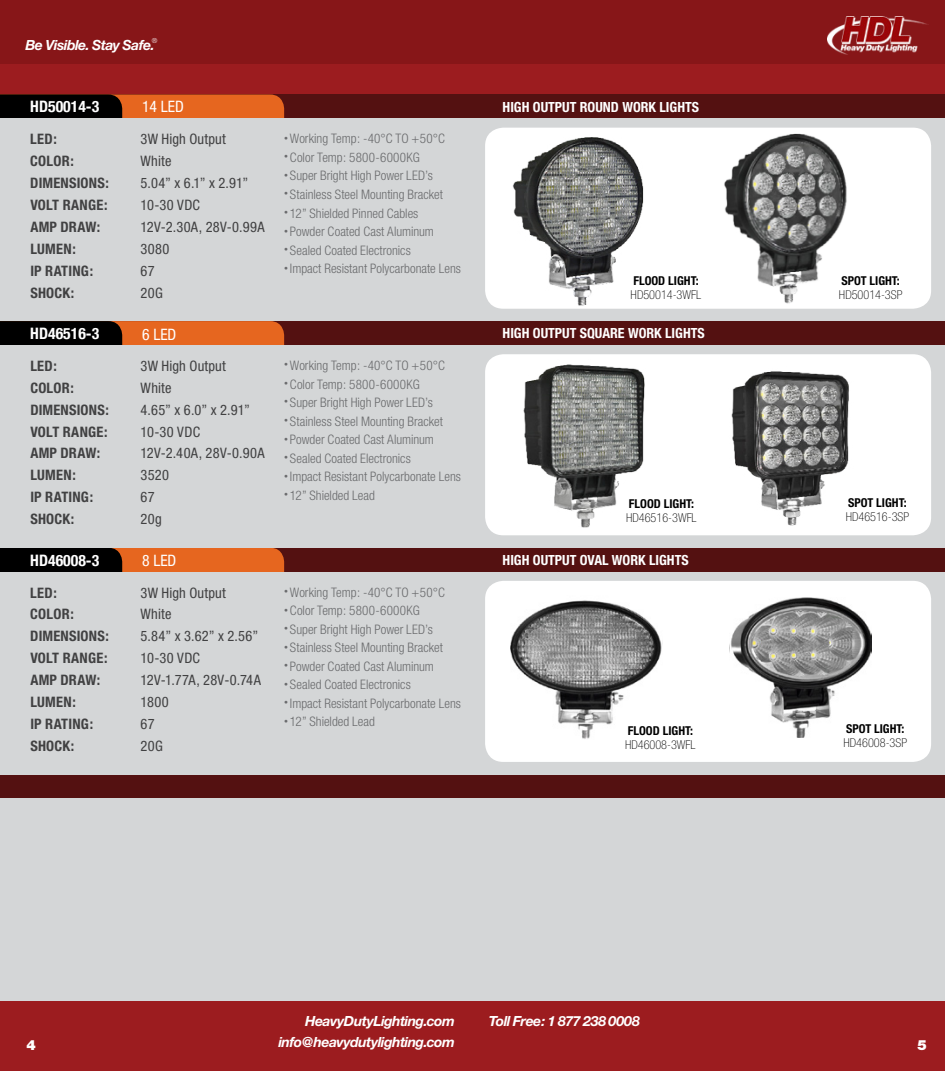
<style>
.page{position:relative;width:945px;height:1071px;background:#9c1c1f}
.page>*{position:absolute;margin:0;border:0;box-sizing:border-box;transform-origin:0 0}
.t1{font:700 condensed 15.75px "Helvetica Neue";color:#fff}
.t2{font:condensed 15.75px "Helvetica Neue";color:#fff}
.t3{font:condensed 14.35px "Helvetica Neue";letter-spacing:.015em;color:#414142}
.t4{font:700 condensed 14.35px "Helvetica Neue";letter-spacing:.015em;color:#414142}
.t5{font:italic 700 14px "Helvetica Neue";letter-spacing:-.035em;color:#fff}
.t6{font:700 condensed 14px "Helvetica Neue";color:#fff}
.t7{font:900 14px "Helvetica Neue";color:#fff}
.t8{font:300 condensed 13.12px "Helvetica Neue";color:#6a6b6d}
.t9{font:100 condensed 12.25px "Helvetica Neue";color:#000}
.t10{font:700 condensed 12.25px "Helvetica Neue";color:#000}
.t11{font:300 condensed 7px "Helvetica Neue";color:#fff}
</style>
<div class="page">
<div style="left:0;top:0;width:945px;height:64px;background:#871618"></div>
<div style="left:0;top:95px;width:945px;height:24px;background:#541111"></div>
<div style="left:0;top:321px;width:945px;height:24px;background:#541111"></div>
<div style="left:0;top:548px;width:945px;height:24px;background:#541111"></div>
<div style="left:0;top:775px;width:945px;height:24px;background:#541111"></div>
<svg style="left:0;top:95px;width:284px;height:477px;background:#843c14"></svg>
<div style="left:0;top:119px;width:945px;height:202px;background:#d4d6d7"></div>
<div style="left:0;top:345px;width:945px;height:203px;background:#d4d6d7"></div>
<div style="left:0;top:572px;width:945px;height:202px;background:#d4d6d7"></div>
<div style="left:485px;top:128px;width:446px;height:181px;background:#fff;border-radius:18px"></div>
<div style="left:485px;top:354px;width:446px;height:181px;background:#fff;border-radius:18px"></div>
<div style="left:485px;top:581px;width:446px;height:181px;background:#fff;border-radius:18px"></div>
<img style="left:827px;top:17px;width:102px;height:37px">
<div style="left:0;top:799px;width:945px;height:202px;background:#d4d6d7"></div>
<img style="left:505px;top:137px;width:144px;height:172px">
<img style="left:713px;top:127px;width:141px;height:177px">
<img style="left:523px;top:364px;width:122px;height:164px">
<img style="left:510px;top:600px;width:152px;height:139px">
<img style="left:729px;top:597px;width:143px;height:141px">
<img style="left:731px;top:371px;width:118px;height:155px">
<p class="t5" style="left:25px;top:36px;width:131px">Be Visible. Stay Safe.</p>
<p class="t11" style="left:152px;top:36px;width:7px">®</p>
<p class="t1" style="left:30px;top:97px;width:70px">HD50014-3</p>
<p class="t2" style="left:142px;top:98px;width:43px">14 LED</p>
<p class="t6" style="left:503px;top:98px;width:198px">HIGH OUTPUT ROUND WORK LIGHTS</p>
<p class="t4" style="left:30px;top:131px;width:28px">LED:</p>
<p class="t3" style="left:141px;top:131px;width:87px">3W High Output</p>
<p class="t4" style="left:30px;top:152px;width:45px">COLOR:</p>
<p class="t3" style="left:141px;top:153px;width:32px">White</p>
<p class="t4" style="left:30px;top:174px;width:80px">DIMENSIONS:</p>
<p class="t3" style="left:141px;top:175px;width:109px">5.04” x 6.1” x 2.91”</p>
<p class="t4" style="left:30px;top:196px;width:79px">VOLT RANGE:</p>
<p class="t3" style="left:141px;top:197px;width:61px">10-30 VDC</p>
<p class="t4" style="left:30px;top:218px;width:72px">AMP DRAW:</p>
<p class="t3" style="left:141px;top:219px;width:126px">12V-2.30A, 28V-0.99A</p>
<p class="t4" style="left:30px;top:240px;width:47px">LUMEN:</p>
<p class="t3" style="left:141px;top:240px;width:30px">3080</p>
<p class="t4" style="left:30px;top:262px;width:64px">IP RATING:</p>
<p class="t3" style="left:141px;top:262px;width:16px">67</p>
<p class="t4" style="left:30px;top:284px;width:45px">SHOCK:</p>
<p class="t3" style="left:141px;top:284px;width:24px">20G</p>
<p class="t8" style="left:284px;top:131px;width:162px"><sup>•</sup> Working Temp: -40°C TO +50°C</p>
<p class="t8" style="left:284px;top:150px;width:137px"><sup>•</sup> Color Temp: 5800-6000KG</p>
<p class="t8" style="left:284px;top:168px;width:150px"><sup>•</sup> Super Bright High Power LED’s</p>
<p class="t8" style="left:284px;top:187px;width:160px"><sup>•</sup> Stainless Steel Mounting Bracket</p>
<p class="t8" style="left:284px;top:205px;width:136px"><sup>•</sup> 12” Shielded Pinned Cables</p>
<p class="t8" style="left:284px;top:224px;width:151px"><sup>•</sup> Powder Coated Cast Aluminum</p>
<p class="t8" style="left:284px;top:243px;width:128px"><sup>•</sup> Sealed Coated Electronics</p>
<p class="t8" style="left:284px;top:261px;width:178px"><sup>•</sup> Impact Resistant Polycarbonate Lens</p>
<p class="t10" style="left:633px;top:273px;width:67px">FLOOD LIGHT:</p>
<p class="t9" style="left:631px;top:288px;width:72px">HD50014-3WFL</p>
<p class="t10" style="left:841px;top:273px;width:60px">SPOT LIGHT:</p>
<p class="t9" style="left:839px;top:288px;width:65px">HD50014-3SP</p>
<p class="t1" style="left:30px;top:324px;width:70px">HD46516-3</p>
<p class="t2" style="left:142px;top:326px;width:36px">6 LED</p>
<p class="t6" style="left:503px;top:325px;width:204px">HIGH OUTPUT SQUARE WORK LIGHTS</p>
<p class="t4" style="left:30px;top:357px;width:28px">LED:</p>
<p class="t3" style="left:141px;top:358px;width:87px">3W High Output</p>
<p class="t4" style="left:30px;top:379px;width:45px">COLOR:</p>
<p class="t3" style="left:141px;top:379px;width:32px">White</p>
<p class="t4" style="left:30px;top:401px;width:80px">DIMENSIONS:</p>
<p class="t3" style="left:141px;top:401px;width:111px">4.65” x 6.0” x 2.91”</p>
<p class="t4" style="left:30px;top:423px;width:79px">VOLT RANGE:</p>
<p class="t3" style="left:141px;top:423px;width:61px">10-30 VDC</p>
<p class="t4" style="left:30px;top:445px;width:72px">AMP DRAW:</p>
<p class="t3" style="left:141px;top:445px;width:126px">12V-2.40A, 28V-0.90A</p>
<p class="t4" style="left:30px;top:467px;width:47px">LUMEN:</p>
<p class="t3" style="left:141px;top:467px;width:30px">3520</p>
<p class="t4" style="left:30px;top:488px;width:64px">IP RATING:</p>
<p class="t3" style="left:141px;top:489px;width:16px">67</p>
<p class="t4" style="left:30px;top:510px;width:45px">SHOCK:</p>
<p class="t3" style="left:141px;top:511px;width:23px">20g</p>
<p class="t8" style="left:284px;top:358px;width:162px"><sup>•</sup> Working Temp: -40°C TO +50°C</p>
<p class="t8" style="left:284px;top:376px;width:137px"><sup>•</sup> Color Temp: 5800-6000KG</p>
<p class="t8" style="left:284px;top:395px;width:150px"><sup>•</sup> Super Bright High Power LED’s</p>
<p class="t8" style="left:284px;top:413px;width:160px"><sup>•</sup> Stainless Steel Mounting Bracket</p>
<p class="t8" style="left:284px;top:432px;width:151px"><sup>•</sup> Powder Coated Cast Aluminum</p>
<p class="t8" style="left:284px;top:451px;width:128px"><sup>•</sup> Sealed Coated Electronics</p>
<p class="t8" style="left:284px;top:469px;width:178px"><sup>•</sup> Impact Resistant Polycarbonate Lens</p>
<p class="t8" style="left:284px;top:488px;width:92px"><sup>•</sup> 12” Shielded Lead</p>
<p class="t10" style="left:629px;top:496px;width:67px">FLOOD LIGHT:</p>
<p class="t9" style="left:626px;top:511px;width:72px">HD46516-3WFL</p>
<p class="t10" style="left:848px;top:495px;width:60px">SPOT LIGHT:</p>
<p class="t9" style="left:846px;top:509px;width:65px">HD46516-3SP</p>
<p class="t1" style="left:30px;top:551px;width:70px">HD46008-3</p>
<p class="t2" style="left:142px;top:552px;width:36px">8 LED</p>
<p class="t6" style="left:503px;top:552px;width:188px">HIGH OUTPUT OVAL WORK LIGHTS</p>
<p class="t4" style="left:30px;top:584px;width:28px">LED:</p>
<p class="t3" style="left:141px;top:584px;width:87px">3W High Output</p>
<p class="t4" style="left:30px;top:606px;width:45px">COLOR:</p>
<p class="t3" style="left:141px;top:606px;width:32px">White</p>
<p class="t4" style="left:30px;top:628px;width:80px">DIMENSIONS:</p>
<p class="t3" style="left:141px;top:628px;width:119px">5.84” x 3.62” x 2.56”</p>
<p class="t4" style="left:30px;top:649px;width:79px">VOLT RANGE:</p>
<p class="t3" style="left:141px;top:650px;width:61px">10-30 VDC</p>
<p class="t4" style="left:30px;top:671px;width:72px">AMP DRAW:</p>
<p class="t3" style="left:141px;top:672px;width:122px">12V-1.77A, 28V-0.74A</p>
<p class="t4" style="left:30px;top:693px;width:47px">LUMEN:</p>
<p class="t3" style="left:141px;top:694px;width:30px">1800</p>
<p class="t4" style="left:30px;top:715px;width:64px">IP RATING:</p>
<p class="t3" style="left:141px;top:715px;width:16px">67</p>
<p class="t4" style="left:30px;top:737px;width:45px">SHOCK:</p>
<p class="t3" style="left:141px;top:737px;width:24px">20G</p>
<p class="t8" style="left:284px;top:584px;width:162px"><sup>•</sup> Working Temp: -40°C TO +50°C</p>
<p class="t8" style="left:284px;top:603px;width:137px"><sup>•</sup> Color Temp: 5800-6000KG</p>
<p class="t8" style="left:284px;top:622px;width:150px"><sup>•</sup> Super Bright High Power LED’s</p>
<p class="t8" style="left:284px;top:640px;width:160px"><sup>•</sup> Stainless Steel Mounting Bracket</p>
<p class="t8" style="left:284px;top:659px;width:151px"><sup>•</sup> Powder Coated Cast Aluminum</p>
<p class="t8" style="left:284px;top:677px;width:128px"><sup>•</sup> Sealed Coated Electronics</p>
<p class="t8" style="left:284px;top:696px;width:178px"><sup>•</sup> Impact Resistant Polycarbonate Lens</p>
<p class="t8" style="left:284px;top:714px;width:92px"><sup>•</sup> 12” Shielded Lead</p>
<p class="t10" style="left:628px;top:723px;width:67px">FLOOD LIGHT:</p>
<p class="t9" style="left:625px;top:738px;width:72px">HD46008-3WFL</p>
<p class="t10" style="left:846px;top:721px;width:60px">SPOT LIGHT:</p>
<p class="t9" style="left:844px;top:735px;width:65px">HD46008-3SP</p>
<p class="t5" style="left:305px;top:1012px;width:151px">HeavyDutyLighting.com</p>
<p class="t5" style="left:489px;top:1012px;width:152px">Toll Free: 1 877 238 0008</p>
<p class="t7" style="left:26px;top:1037px;width:11px">4</p>
<p class="t5" style="left:278px;top:1033px;width:178px">info@heavydutylighting.com</p>
<p class="t7" style="left:918px;top:1037px;width:11px">5</p>
</div>
